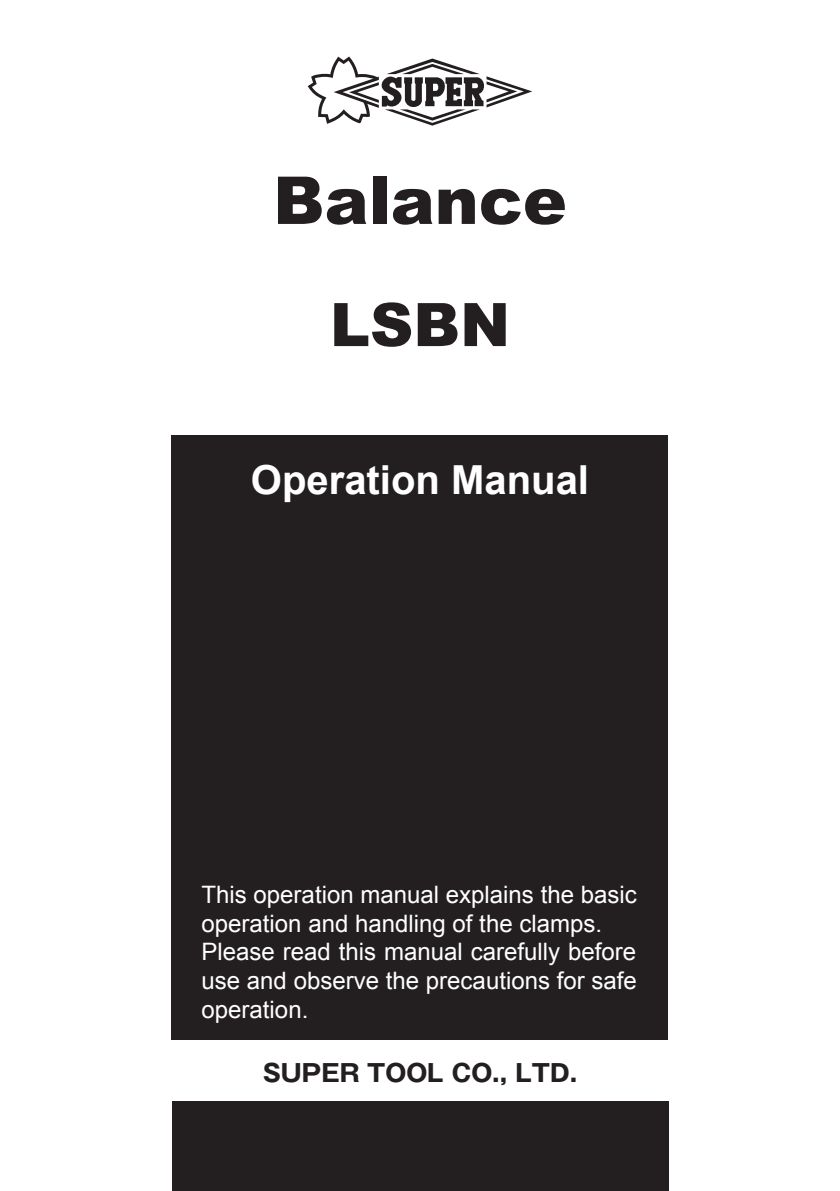
<style>
.page{position:relative;width:840px;height:1191px;background:#fff}
.page>*{position:absolute;margin:0;border:0;box-sizing:border-box;transform-origin:0 0}
.t1{font:900 66px "Arial";color:#231f20}
.t2{font:900 60px "Arial";color:#231f20}
.t3{font:700 40px "Arial";color:#fff}
.t4{font:24px/28.8px "Arial";color:#fff}
.t5{font:700 24px "Gothic MB101 Pro";color:#231f20}
</style>
<div class="page">
<div style="left:172px;top:1101px;width:496px;height:90px;background:#231f20"></div>
<div style="left:172px;top:435px;width:496px;height:604px;background:#231f20"></div>
<svg style="left:307px;top:57px;width:225px;height:69px"></svg>
<h1 class="t1" style="left:273px;top:152px;width:295px">Balance</h1>
<h2 class="t2" style="left:330px;top:281px;width:181px">LSBN</h2>
<h3 class="t3" style="left:251px;top:454px;width:339px">Operation Manual</h3>
<p class="t4" style="left:201px;top:880px;width:436px">This operation manual explains the basic operation and handling of the clamps.<br>Please read this manual carefully before use and observe the precautions for safe operation.</p>
<p class="t5" style="left:262px;top:1053px;width:316px">SUPER TOOL CO., LTD.</p>
</div>
